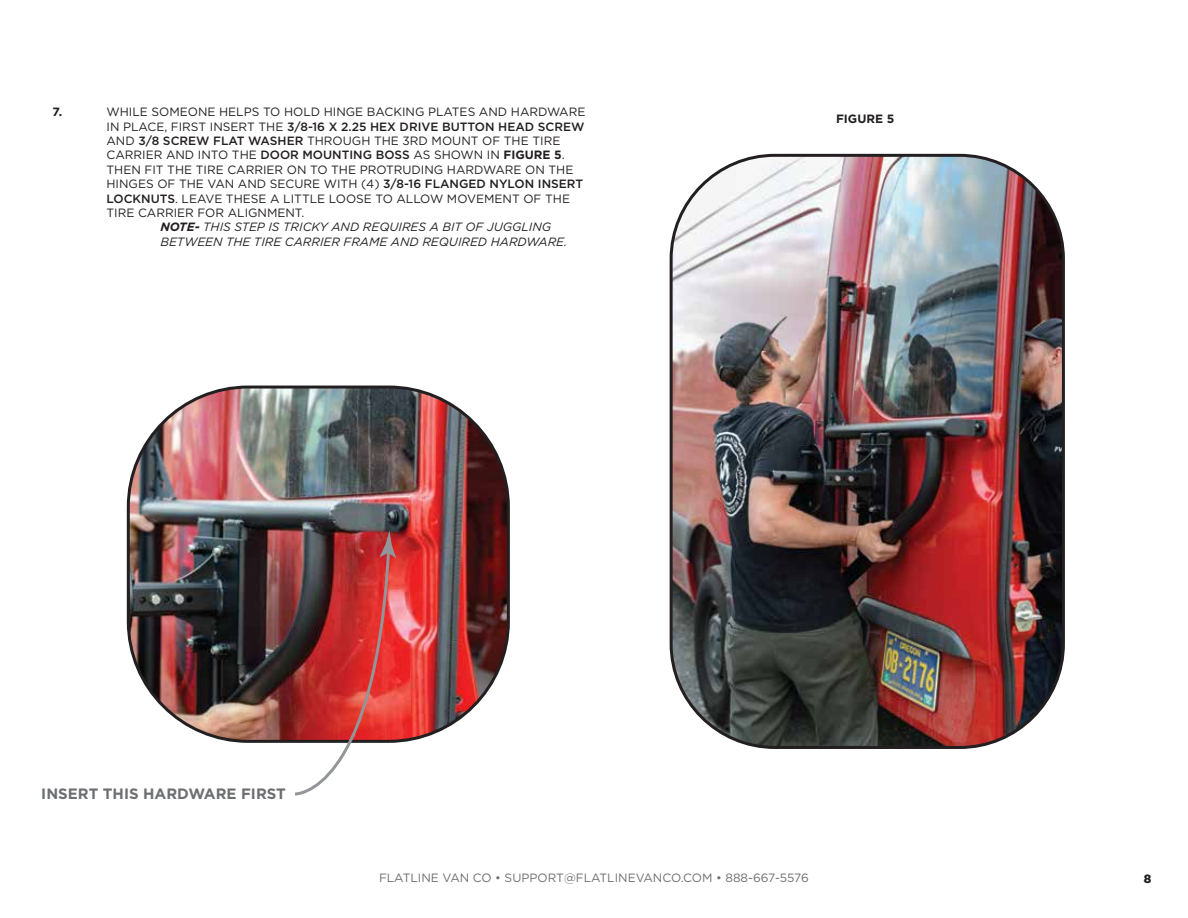
<style>
.page{position:relative;width:1188px;height:918px;background:#fff}
.page>*{position:absolute;margin:0;border:0;box-sizing:border-box;transform-origin:0 0}
.t1{font:700 15px "Gotham";color:#6d6e71}
.t2{font:12px "Gotham";color:#231f20}
.t3{font:italic 12px "Gotham";color:#231f20}
.t4{font:500 12px "Gotham";color:#231f20}
.t5{font:12px "Gotham";color:#6d6e71}
.t6{font:700 12px "Gotham";color:#231f20}
.t7{font:900 12px "Gotham";color:#231f20}
.s1{font-weight:400}
.s2{font-weight:500}
.s3{font-weight:700}
</style>
<div class="page">
<img style="left:128px;top:387px;width:379px;height:352px">
<img style="left:292px;top:530px;width:104px;height:266px">
<img style="left:671px;top:155px;width:390px;height:592px">
<div style="left:670px;top:154px;width:395px;height:595px;border:3px solid #231f20;border-radius:104px"></div>
<p class="t6" style="left:53px;top:104px;width:11px">7.</p>
<p class="t2" style="left:107px;top:104px;width:481px">WHILE SOMEONE HELPS TO HOLD HINGE BACKING PLATES AND HARDWARE</p>
<p class="t4" style="left:107px;top:119px;width:479px"><span class="s1">IN PLACE, FIRST INSERT THE</span> 3/8-16 X 2.25 HEX DRIVE BUTTON HEAD SCREW</p>
<p class="t2" style="left:107px;top:133px;width:455px">AND <span class="s2">3/8 SCREW FLAT WASHER</span> THROUGH THE 3RD MOUNT OF THE TIRE</p>
<p class="t2" style="left:107px;top:148px;width:460px">CARRIER AND INTO THE <span class="s2">DOOR MOUNTING BOSS</span> AS SHOWN IN <span class="s3">FIGURE 5</span>.</p>
<p class="t2" style="left:107px;top:162px;width:468px">THEN FIT THE TIRE CARRIER ON TO THE PROTRUDING HARDWARE ON THE</p>
<p class="t2" style="left:107px;top:176px;width:478px">HINGES OF THE VAN AND SECURE WITH (4) <span class="s2">3/8-16 FLANGED NYLON INSERT</span></p>
<p class="t2" style="left:107px;top:191px;width:465px"><span class="s2">LOCKNUTS</span>. LEAVE THESE A LITTLE LOOSE TO ALLOW MOVEMENT OF THE</p>
<p class="t2" style="left:107px;top:205px;width:199px">TIRE CARRIER FOR ALIGNMENT.</p>
<p class="t3" style="left:161px;top:220px;width:392px"><span class="s3">NOTE-</span> THIS STEP IS TRICKY AND REQUIRES A BIT OF JUGGLING</p>
<p class="t3" style="left:161px;top:234px;width:408px">BETWEEN THE TIRE CARRIER FRAME AND REQUIRED HARDWARE.</p>
<p class="t6" style="left:836px;top:111px;width:60px">FIGURE 5</p>
<p class="t1" style="left:41px;top:784px;width:246px">INSERT THIS HARDWARE FIRST</p>
<p class="t5" style="left:379px;top:870px;width:431px">FLATLINE VAN CO • SUPPORT@FLATLINEVANCO.COM • 888-667-5576</p>
<p class="t7" style="left:1144px;top:870px;width:9px">8</p>
</div>
